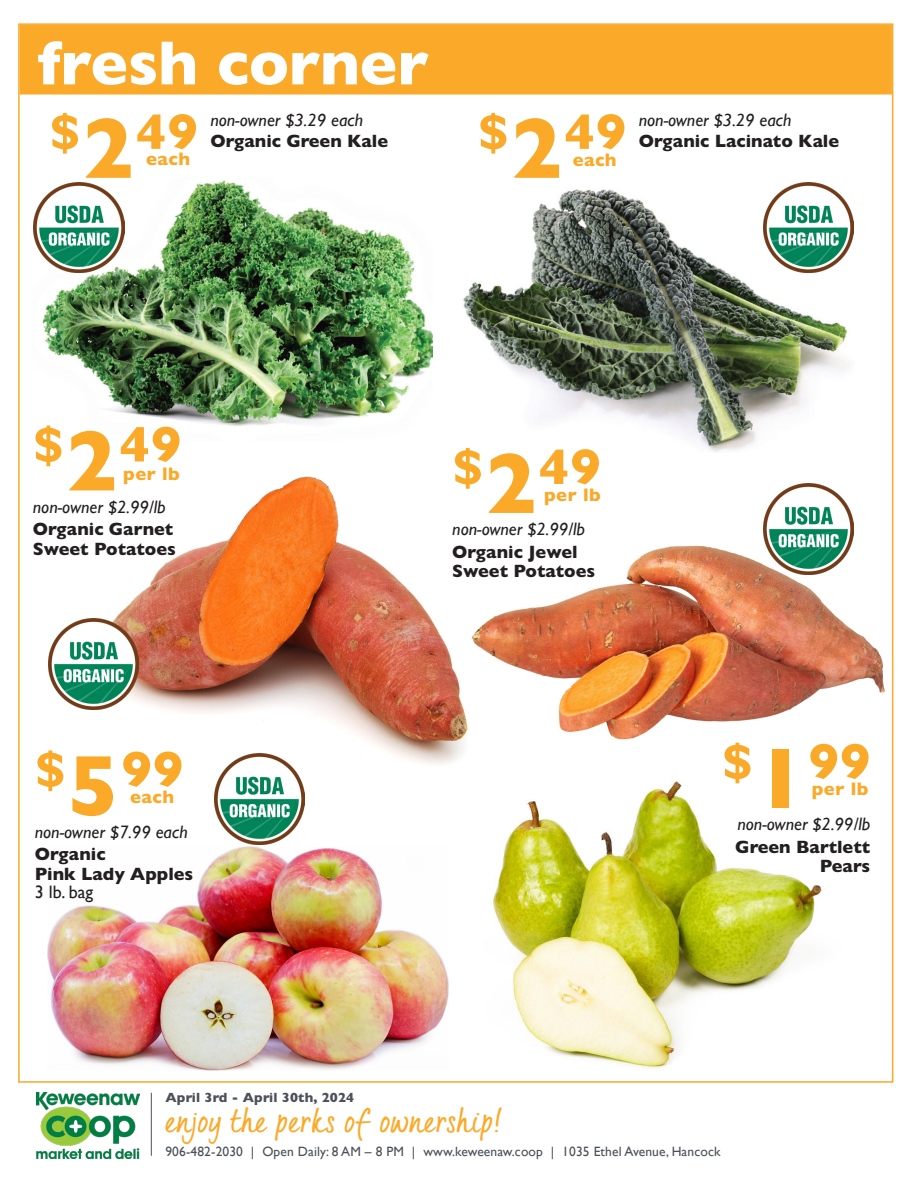
<style>
.page{position:relative;width:918px;height:1188px;background:#fff}
.page>*{position:absolute;margin:0;border:0;box-sizing:border-box;transform-origin:0 0}
.t1{font:800 63px "Gill Sans";letter-spacing:-.005em;color:#fff}
.t2{font:800 50.7px "Gill Sans";letter-spacing:.025em;color:#faa928}
.FOOTER_centered_copy{font:33px "Quintus";letter-spacing:.03em;color:#faa928}
.t3{font:800 18.3px "Gill Sans";letter-spacing:.025em;color:#faa928}
.t4{font:800 18px/19.5px "Gill Sans";color:#231f20}
.t5{font:italic 18px "Gill Sans";color:#231f20}
.FOOTER_centered_copy-2{font:13.5px "Gill Sans";letter-spacing:.01em;color:#4c5159}
.t6{font:800 13.5px "Gill Sans";letter-spacing:.01em;color:#4c5159}
.s1{font-size:87px}
.s2{font-weight:400}
</style>
<div class="page">
<img style="left:37px;top:1092px;width:102px;height:67px">
<hr style="left:151px;top:1093px;width:1px;height:63px;background:#4c5159">
<div style="left:20px;top:26px;width:871px;height:68px;background:#faa928"></div>
<div style="left:20px;top:25px;width:872px;height:69px;border:2px solid #faa928"></div>
<img style="left:463px;top:182px;width:385px;height:270px">
<img style="left:33px;top:180px;width:400px;height:246px">
<img style="left:471px;top:519px;width:414px;height:221px">
<img style="left:83px;top:476px;width:385px;height:289px">
<img style="left:492px;top:780px;width:330px;height:289px">
<img style="left:47px;top:847px;width:402px;height:224px">
<img style="left:764px;top:183px;width:90px;height:90px">
<img style="left:764px;top:484px;width:90px;height:90px">
<img style="left:34px;top:183px;width:90px;height:90px">
<img style="left:48px;top:619px;width:90px;height:90px">
<img style="left:214px;top:754px;width:90px;height:90px">
<p class="t1" style="left:38px;top:26px;width:392px">fresh corner</p>
<p class="t2" style="left:49px;top:102px;width:150px">$<span class="s1">2</span>49</p>
<p class="t2" style="left:478px;top:102px;width:150px">$<span class="s1">2</span>49</p>
<p class="t5" style="left:210px;top:110px;width:154px">non-owner $3.29 each</p>
<p class="t4" style="left:210px;top:132px;width:179px">Organic Green Kale</p>
<p class="t3" style="left:146px;top:148px;width:45px">each</p>
<p class="t3" style="left:573px;top:149px;width:45px">each</p>
<p class="t5" style="left:639px;top:110px;width:154px">non-owner $3.29 each</p>
<p class="t4" style="left:639px;top:132px;width:202px">Organic Lacinato Kale</p>
<p class="t2" style="left:33px;top:415px;width:150px">$<span class="s1">2</span>49</p>
<p class="t5" style="left:33px;top:497px;width:134px">non-owner $2.99/lb</p>
<p class="t4" style="left:33px;top:520px;width:144px">Organic Garnet<br>Sweet Potatoes</p>
<p class="t3" style="left:123px;top:463px;width:58px">per lb</p>
<p class="t2" style="left:35px;top:740px;width:150px">$<span class="s1">5</span>99</p>
<p class="t5" style="left:35px;top:821px;width:154px">non-owner $7.99 each</p>
<p class="t4" style="left:35px;top:844px;width:72px">Organic</p>
<p class="t4" style="left:35px;top:865px;width:160px;line-height:18px">Pink Lady Apples<br><span class="s2">3 lb. bag</span></p>
<p class="t3" style="left:130px;top:786px;width:45px">each</p>
<p class="t2" style="left:452px;top:437px;width:150px">$<span class="s1">2</span>49</p>
<p class="t5" style="left:452px;top:519px;width:134px">non-owner $2.99/lb</p>
<p class="t4" style="left:452px;top:542px;width:127px">Organic Jewel</p>
<p class="t4" style="left:452px;top:562px;width:144px">Sweet Potatoes</p>
<p class="t3" style="left:544px;top:484px;width:58px">per lb</p>
<p class="t2" style="left:722px;top:732px;width:150px">$<span class="s1">1</span>99</p>
<p class="t5" style="left:737px;top:814px;width:134px">non-owner $2.99/lb</p>
<p class="t4" style="left:735px;top:837px;width:136px">Green Bartlett</p>
<p class="t4" style="left:820px;top:856px;width:52px">Pears</p>
<p class="t3" style="left:812px;top:779px;width:58px">per lb</p>
<p class="t6" style="left:165px;top:1090px;width:190px">April 3rd - April 30th, 2024</p>
<p class="FOOTER_centered_copy" style="left:165px;top:1095px;width:340px">enjoy the perks of ownership!</p>
<p class="FOOTER_centered_copy-2" style="left:165px;top:1144px;width:557px">906-482-2030 | Open Daily: 8 AM – 8 PM | www.keweenaw.coop | 1035 Ethel Avenue, Hancock</p>
</div>
